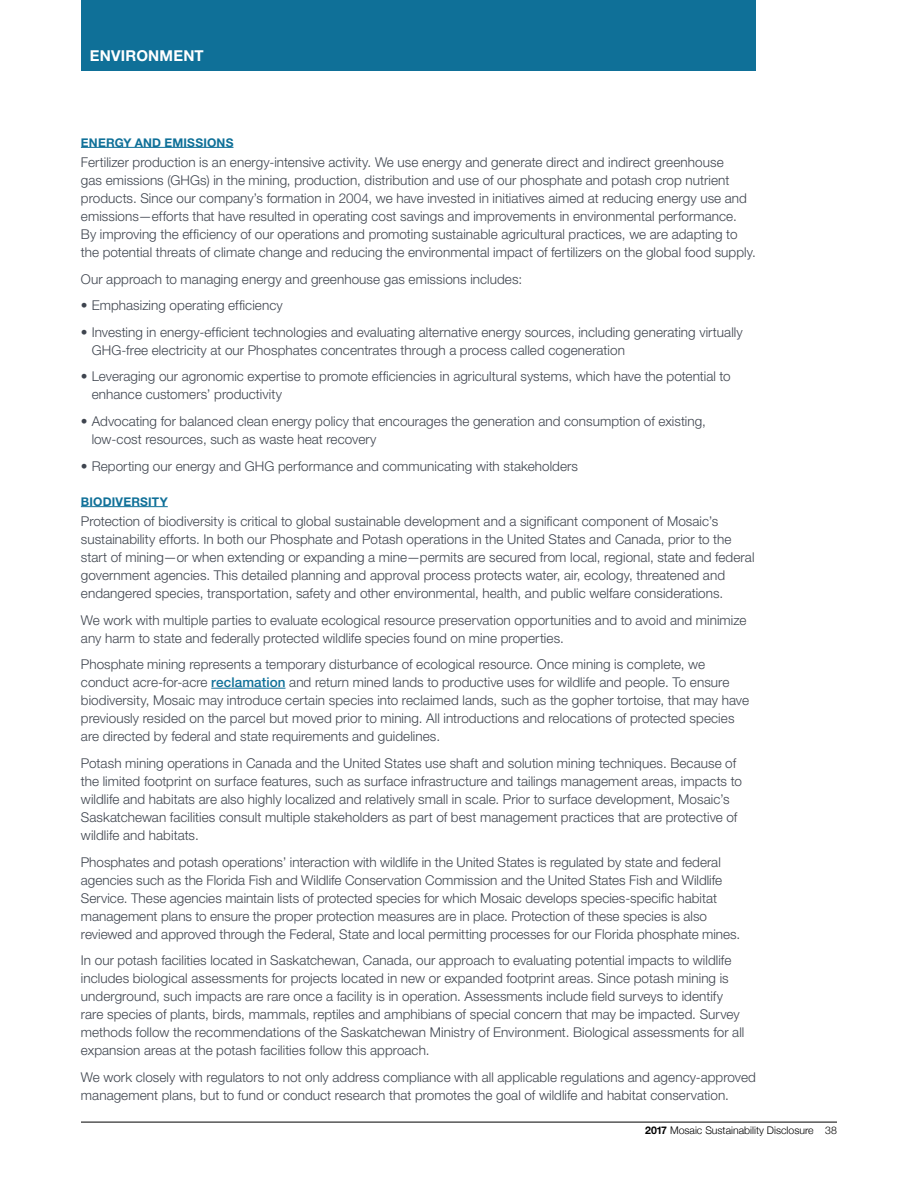
<style>
.page{position:relative;width:918px;height:1188px;background:#fff}
.page>*{position:absolute;margin:0;border:0;box-sizing:border-box;transform-origin:0 0}
.t1{font:700 15px "Helvetica Neue LT Std";letter-spacing:.015em;color:#fff}
.t2{font:300 13.5px/18px "Helvetica Neue LT Std";letter-spacing:.005em;color:#3f454f}
.t3{font:700 12px "Helvetica Neue LT Std";letter-spacing:.015em;color:#0f7098}
.t4{font:300 10.5px "Helvetica Neue";color:#000}
.s1{font-weight:500;color:#0f7098}
.s2{font-weight:700}
</style>
<div class="page">
<div style="left:81px;top:0;width:675px;height:70px;background:#0f7098"></div>
<hr style="left:81px;top:1122px;width:756px;height:1px;background:#000">
<hr style="left:81px;top:147px;width:153px;height:1px;background:#0f7098">
<hr style="left:81px;top:506px;width:87px;height:1px;background:#0f7098">
<hr style="left:211px;top:688px;width:75px;height:1px;background:#0f7098">
<p class="t1" style="left:90px;top:47px;width:115px">ENVIRONMENT</p>
<p class="t3" style="left:81px;top:135px;width:154px">ENERGY AND EMISSIONS</p>
<p class="t2" style="left:81px;top:153px;width:677px">Fertilizer production is an energy-intensive activity. We use energy and generate direct and indirect greenhouse<br>gas emissions (GHGs) in the mining, production, distribution and use of our phosphate and potash crop nutrient products. Since our company’s formation in 2004, we have invested in initiatives aimed at reducing energy use and emissions—efforts that have resulted in operating cost savings and improvements in environmental performance.<br>By improving the efficiency of our operations and promoting sustainable agricultural practices, we are adapting to the potential threats of climate change and reducing the environmental impact of fertilizers on the global food supply.</p>
<p class="t2" style="left:81px;top:269px;width:443px">Our approach to managing energy and greenhouse gas emissions includes:</p>
<p class="t2" style="left:81px;top:296px;width:203px">• Emphasizing operating efficiency</p>
<p class="t2" style="left:92px;top:323px;width:653px;text-indent:-11px">• Investing in energy-efficient technologies and evaluating alternative energy sources, including generating virtually<br>GHG-free electricity at our Phosphates concentrates through a process called cogeneration</p>
<p class="t2" style="left:92px;top:367px;width:641px;text-indent:-11px">• Leveraging our agronomic expertise to promote efficiencies in agricultural systems, which have the potential to enhance customers’ productivity</p>
<p class="t2" style="left:92px;top:412px;width:616px;text-indent:-11px">• Advocating for balanced clean energy policy that encourages the generation and consumption of existing, low-cost resources, such as waste heat recovery</p>
<p class="t2" style="left:81px;top:457px;width:499px">• Reporting our energy and GHG performance and communicating with stakeholders</p>
<p class="t3" style="left:81px;top:494px;width:88px">BIODIVERSITY</p>
<p class="t2" style="left:81px;top:512px;width:675px">Protection of biodiversity is critical to global sustainable development and a significant component of Mosaic’s sustainability efforts. In both our Phosphate and Potash operations in the United States and Canada, prior to the start of mining—or when extending or expanding a mine—permits are secured from local, regional, state and federal government agencies. This detailed planning and approval process protects water, air, ecology, threatened and endangered species, transportation, safety and other environmental, health, and public welfare considerations.</p>
<p class="t2" style="left:81px;top:611px;width:667px">We work with multiple parties to evaluate ecological resource preservation opportunities and to avoid and minimize any harm to state and federally protected wildlife species found on mine properties.</p>
<p class="t2" style="left:81px;top:655px;width:670px">Phosphate mining represents a temporary disturbance of ecological resource. Once mining is complete, we conduct acre-for-acre <span class="s1">reclamation</span> and return mined lands to productive uses for wildlife and people. To ensure biodiversity, Mosaic may introduce certain species into reclaimed lands, such as the gopher tortoise, that may have previously resided on the parcel but moved prior to mining. All introductions and relocations of protected species are directed by federal and state requirements and guidelines.</p>
<p class="t2" style="left:81px;top:754px;width:663px">Potash mining operations in Canada and the United States use shaft and solution mining techniques. Because of the limited footprint on surface features, such as surface infrastructure and tailings management areas, impacts to wildlife and habitats are also highly localized and relatively small in scale. Prior to surface development, Mosaic’s Saskatchewan facilities consult multiple stakeholders as part of best management practices that are protective of wildlife and habitats.</p>
<p class="t2" style="left:81px;top:853px;width:661px">Phosphates and potash operations’ interaction with wildlife in the United States is regulated by state and federal agencies such as the Florida Fish and Wildlife Conservation Commission and the United States Fish and Wildlife Service. These agencies maintain lists of protected species for which Mosaic develops species-specific habitat management plans to ensure the proper protection measures are in place. Protection of these species is also reviewed and approved through the Federal, State and local permitting processes for our Florida phosphate mines.</p>
<p class="t2" style="left:81px;top:951px;width:665px">In our potash facilities located in Saskatchewan, Canada, our approach to evaluating potential impacts to wildlife includes biological assessments for projects located in new or expanded footprint areas. Since potash mining is underground, such impacts are rare once a facility is in operation. Assessments include field surveys to identify rare species of plants, birds, mammals, reptiles and amphibians of special concern that may be impacted. Survey methods follow the recommendations of the Saskatchewan Ministry of Environment. Biological assessments for all expansion areas at the potash facilities follow this approach.</p>
<p class="t2" style="left:81px;top:1068px;width:677px">We work closely with regulators to not only address compliance with all applicable regulations and agency-approved management plans, but to fund or conduct research that promotes the goal of wildlife and habitat conservation.</p>
<p class="t4" style="left:645px;top:1122px;width:193px"><span class="s2">2017</span> Mosaic Sustainability Disclosure 38</p>
</div>
